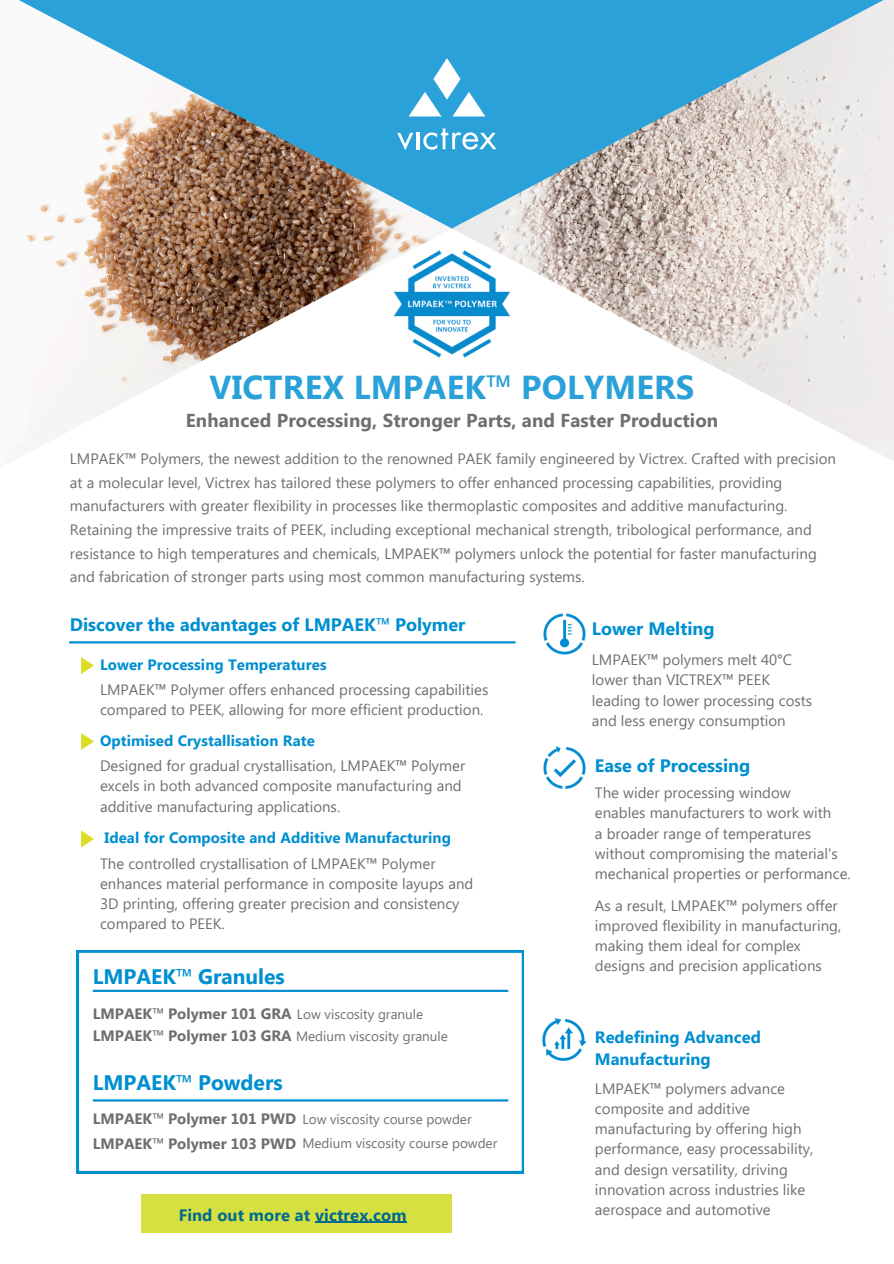
<style>
.page{position:relative;width:894px;height:1264px;background:#fff}
.page>*{position:absolute;margin:0;border:0;box-sizing:border-box;transform-origin:0 0}
.t1{font:700 33px "Segoe UI";letter-spacing:.005em;color:#2ba1d9}
.t2{font:700 21px "Segoe UI";color:#008fd0}
.t3{font:700 18.75px "Segoe UI";letter-spacing:.005em;color:#706f6f}
.t4{font:700 18px "Segoe UI";color:#008fd0}
.t5{font:700 16.5px/22.5px "Segoe UI";color:#008fd0}
.t6{font:700 16.5px "Segoe UI";letter-spacing:.01em;color:#006b8d}
.t7{font:15px/20.2px "Segoe UI";color:#706f6f}
.t8{font:700 15px "Segoe UI";letter-spacing:.005em;color:#008fd0}
.t9{font:700 15px "Segoe UI";color:#6d6e71}
.t10{font:13.5px "Segoe UI";color:#706f6f}
.s1{font-family:"Noto Sans";font-weight:400}
.s2{font-family:"Noto Sans"}
</style>
<div class="page">
<img style="left:19px;top:0;width:433px;height:433px">
<svg style="left:397px;top:128px;width:51px;height:22px"></svg>
<svg style="left:408px;top:58px;width:44px;height:58px"></svg>
<img style="left:452px;top:0;width:441px;height:461px">
<img style="left:383px;top:235px;width:137px;height:137px">
<img style="left:542px;top:1018px;width:44px;height:43px">
<img style="left:543px;top:613px;width:43px;height:42px">
<img style="left:543px;top:746px;width:43px;height:43px">
<div style="left:141px;top:1194px;width:311px;height:38px;background:#d6e040"></div>
<hr style="left:315px;top:1221px;width:91px;height:1px;background:#006b8d">
<svg style="left:77px;top:950px;width:446px;height:223px"></svg>
<hr style="left:93px;top:989px;width:415px;height:3px;background:#008fd0">
<hr style="left:93px;top:1099px;width:415px;height:2px;background:#008fd0">
<svg style="left:81px;top:657px;width:13px;height:17px"></svg>
<svg style="left:81px;top:733px;width:13px;height:17px"></svg>
<svg style="left:81px;top:830px;width:13px;height:17px"></svg>
<hr style="left:69px;top:641px;width:446px;height:2px;background:#008fd0">
<p class="t1" style="left:209px;top:364px;width:486px">VICTREX LMPAEK<span class="s1">™</span> POLYMERS</p>
<p class="t3" style="left:186px;top:407px;width:533px">Enhanced Processing, Stronger Parts, and Faster Production</p>
<h3 class="t7" style="left:70px;top:446px;width:767px;line-height:23.7px">LMPAEK<span class="s2">™</span> Polymers, the newest addition to the renowned PAEK family engineered by Victrex. Crafted with precision at a molecular level, Victrex has tailored these polymers to offer enhanced processing capabilities, providing manufacturers with greater flexibility in processes like thermoplastic composites and additive manufacturing.<br>Retaining the impressive traits of PEEK, including exceptional mechanical strength, tribological performance, and resistance to high temperatures and chemicals, LMPAEK<span class="s2">™</span> polymers unlock the potential for faster manufacturing and fabrication of stronger parts using most common manufacturing systems.</h3>
<h5 class="t4" style="left:591px;top:615px;width:124px">Lower Melting</h5>
<p class="t4" style="left:70px;top:611px;width:397px">Discover the advantages of LMPAEK<span class="s1">™</span> Polymer</p>
<p class="t8" style="left:100px;top:654px;width:228px">Lower Processing Temperatures</p>
<h4 class="t7" style="left:100px;top:678px;width:390px">LMPAEK<span class="s2">™</span> Polymer offers enhanced processing capabilities compared to PEEK, allowing for more efficient production.</h4>
<p class="t8" style="left:100px;top:729px;width:216px">Optimised Crystallisation Rate</p>
<h4 class="t7" style="left:100px;top:754px;width:366px">Designed for gradual crystallisation, LMPAEK<span class="s2">™</span> Polymer excels in both advanced composite manufacturing and additive manufacturing applications.</h4>
<p class="t8" style="left:105px;top:827px;width:348px">Ideal for Composite and Additive Manufacturing</p>
<p class="t7" style="left:100px;top:852px;width:374px">The controlled crystallisation of LMPAEK<span class="s2">™</span> Polymer enhances material performance in composite layups and 3D printing, offering greater precision and consistency compared to PEEK.</p>
<h5 class="t2" style="left:93px;top:961px;width:193px">LMPAEK<span class="s1">™</span> Granules</h5>
<p class="t9" style="left:93px;top:1002px;width:200px">LMPAEK<span class="s1">™</span> Polymer 101 GRA</p>
<h4 class="t10" style="left:297px;top:1004px;width:128px">Low viscosity granule</h4>
<p class="t9" style="left:93px;top:1025px;width:200px">LMPAEK<span class="s1">™</span> Polymer 103 GRA</p>
<h4 class="t10" style="left:296px;top:1026px;width:153px">Medium viscosity granule</h4>
<h2 class="t2" style="left:93px;top:1066px;width:191px">LMPAEK<span class="s1">™</span> Powders</h2>
<p class="t9" style="left:93px;top:1107px;width:205px">LMPAEK<span class="s1">™</span> Polymer 101 PWD</p>
<h2 class="t10" style="left:302px;top:1109px;width:171px">Low viscosity course powder</h2>
<p class="t9" style="left:93px;top:1133px;width:205px">LMPAEK<span class="s1">™</span> Polymer 103 PWD</p>
<h4 class="t10" style="left:302px;top:1133px;width:196px">Medium viscosity course powder</h4>
<h4 class="t6" style="left:179px;top:1202px;width:229px">Find out more at victrex.com</h4>
<h4 class="t7" style="left:591px;top:648px;width:222px">LMPAEK<span class="s2">™</span> polymers melt 40°C lower than VICTREX<span class="s2">™</span> PEEK leading to lower processing costs and less energy consumption</h4>
<h3 class="t4" style="left:594px;top:752px;width:157px">Ease of Processing</h3>
<h5 class="t7" style="left:594px;top:781px;width:257px">The wider processing window<br>enables manufacturers to work with<br>a broader range of temperatures without compromising the material's mechanical properties or performance.</h5>
<h4 class="t7" style="left:594px;top:894px;width:248px">As a result, LMPAEK<span class="s2">™</span> polymers offer improved flexibility in manufacturing, making them ideal for complex designs and precision applications</h4>
<p class="t5" style="left:594px;top:1024px;width:167px">Redefining Advanced<br>Manufacturing</p>
<h5 class="t7" style="left:594px;top:1077px;width:220px">LMPAEK<span class="s2">™</span> polymers advance composite and additive manufacturing by offering high performance, easy processability, and design versatility, driving innovation across industries like aerospace and automotive</h5>
</div>
